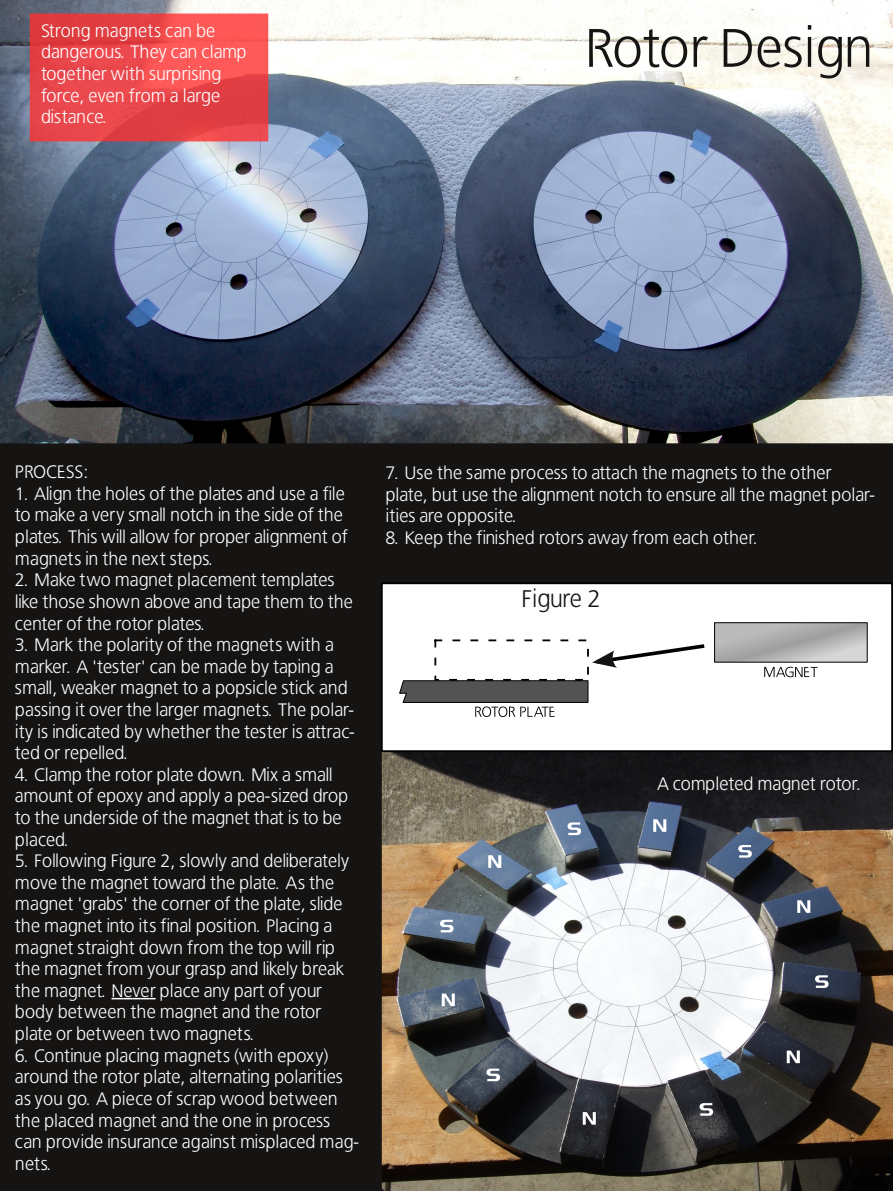
<style>
.page{position:relative;width:893px;height:1191px;background:#161413}
.page>*{position:absolute;margin:0;border:0;box-sizing:border-box;transform-origin:0 0}
.t1{font:54px "Bastardus Sans";color:#161413}
.t2{font:24px "Bastardus Sans";color:#161413}
.t3{font:18px/21.6px "Bastardus Sans";color:#fff}
</style>
<div class="page">
<img style="left:0;top:0;width:893px;height:443px">
<img style="left:382px;top:752px;width:511px;height:439px">
<svg style="left:111px;top:998px;width:45px;height:1px"></svg>
<div style="left:30px;top:14px;width:238px;height:127px;background:#ff3030;opacity:.8"></div>
<div style="left:382px;top:583px;width:510px;height:168px;background:#fff"></div>
<div style="left:381px;top:582px;width:512px;height:170px;border:2px solid #000"></div>
<svg style="left:399px;top:680px;width:190px;height:37px"></svg>
<svg style="left:716px;top:624px;width:150px;height:36px;background:#b4b4b4"></svg>
<div style="left:714px;top:622px;width:154px;height:40px;border:1px solid #000"></div>
<svg style="left:592px;top:644px;width:112px;height:23px"></svg>
<div style="left:434px;top:639px;width:155px;height:41px;border:2px dashed #000"></div>
<svg style="left:764px;top:667px;width:54px;height:10px"></svg>
<svg style="left:583px;top:1112px;width:13px;height:12px"></svg>
<svg style="left:442px;top:993px;width:13px;height:13px"></svg>
<svg style="left:488px;top:855px;width:13px;height:13px"></svg>
<svg style="left:653px;top:819px;width:13px;height:13px"></svg>
<svg style="left:797px;top:900px;width:13px;height:13px"></svg>
<svg style="left:787px;top:1050px;width:13px;height:13px"></svg>
<svg style="left:486px;top:1068px;width:14px;height:13px"></svg>
<svg style="left:440px;top:919px;width:14px;height:13px"></svg>
<svg style="left:567px;top:822px;width:14px;height:13px"></svg>
<svg style="left:699px;top:1103px;width:14px;height:12px"></svg>
<svg style="left:815px;top:975px;width:14px;height:13px"></svg>
<svg style="left:738px;top:845px;width:14px;height:12px"></svg>
<p class="t3" style="left:41px;top:19px;width:207px">Strong magnets can be dangerous. They can clamp together with surprising force, even from a large distance.</p>
<h1 class="t1" style="left:584px;top:17px;width:291px">Rotor Design</h1>
<p class="t3" style="left:15px;top:461px;width:75px">PROCESS:</p>
<p class="t3" style="left:15px;top:482px;width:334px">1. Align the holes of the plates and use a file to make a very small notch in the side of the plates. This will allow for proper alignment of magnets in the next steps.</p>
<p class="t3" style="left:15px;top:569px;width:339px">2. Make two magnet placement templates like those shown above and tape them to the center of the rotor plates.</p>
<p class="t3" style="left:15px;top:634px;width:342px">3. Mark the polarity of the magnets with a marker. A 'tester' can be made by taping a small, weaker magnet to a popsicle stick and passing it over the larger magnets. The polar&shy;ity is indicated by whether the tester is attrac&shy;ted or repelled.</p>
<p class="t3" style="left:15px;top:763px;width:335px">4. Clamp the rotor plate down. Mix a small amount of epoxy and apply a pea-sized drop to the underside of the magnet that is to be placed.</p>
<p class="t3" style="left:15px;top:850px;width:336px">5. Following Figure 2, slowly and deliberately move the magnet toward the plate. As the magnet 'grabs' the corner of the plate, slide the magnet into its final position. Placing a magnet straight down from the top will rip the magnet from your grasp and likely break the magnet. Never place any part of your body between the magnet and the rotor plate or between two magnets.</p>
<p class="t3" style="left:15px;top:1044px;width:346px">6. Continue placing magnets (with epoxy) around the rotor plate, alternating polarities as you go. A piece of scrap wood between the placed magnet and the one in process can provide insurance against misplaced mag&shy;nets.</p>
<p class="t3" style="left:385px;top:461px;width:492px">7. Use the same process to attach the magnets to the other plate, but use the alignment notch to ensure all the magnet polar&shy;ities are opposite.</p>
<p class="t3" style="left:385px;top:526px;width:375px">8. Keep the finished rotors away from each other.</p>
<h2 class="t2" style="left:521px;top:585px;width:81px">Figure 2</h2>
<p class="t3" style="left:657px;top:772px;width:207px">A completed magnet rotor.</p>
</div>
